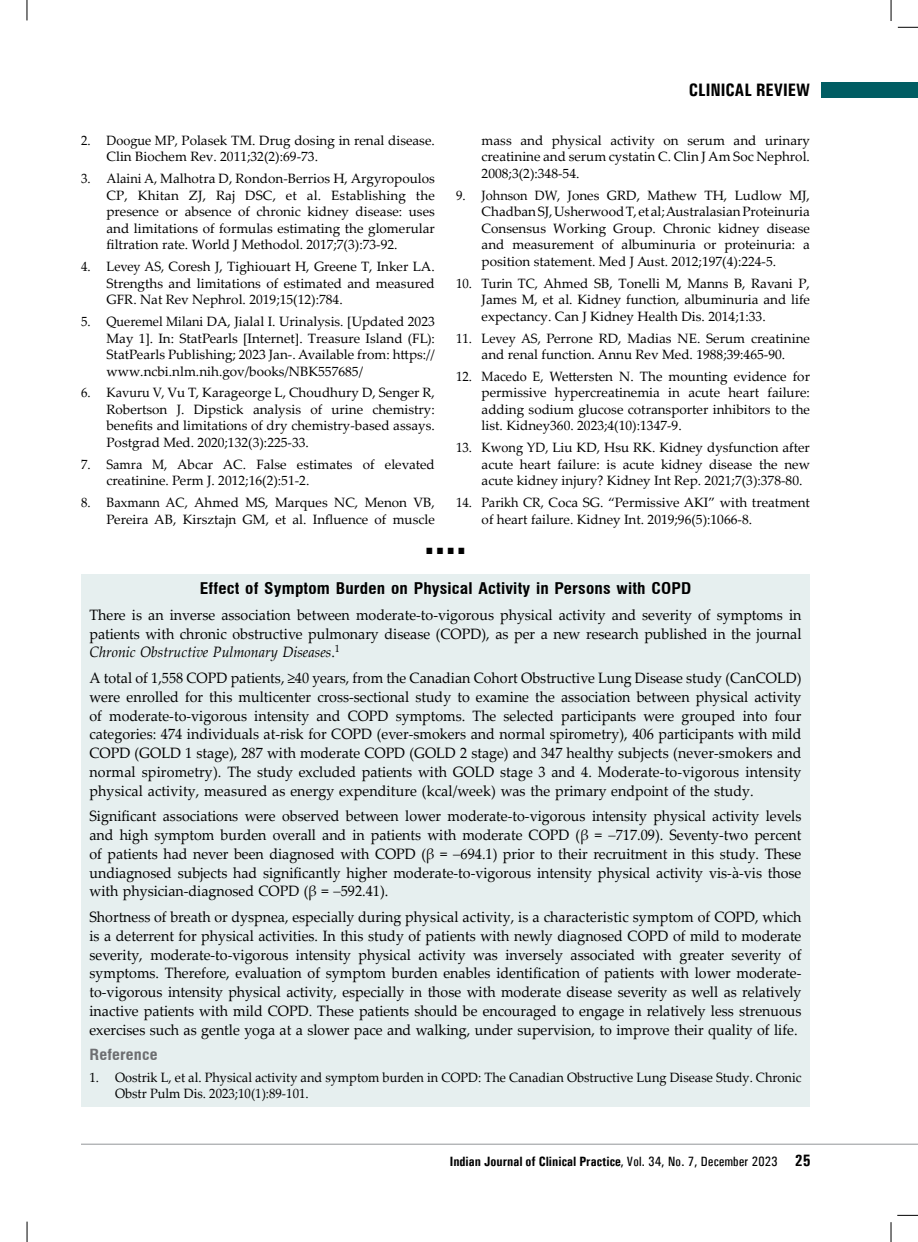
<style>
.page{position:relative;width:918px;height:1242px;background:#fff}
.page>*{position:absolute;margin:0;border:0;box-sizing:border-box;transform-origin:0 0}
.t1{font:700 18px "Univers Condensed";color:#000}
.t2{font:700 condensed 15.75px "Swiss 721 BT";letter-spacing:.01em;color:#000;scale:1.1 1}
.t3{font:15px/18.8px "Palatino Linotype";color:#000;text-align:justify;scale:.95 1}
.t4{font:700 condensed 15px "Swiss 721 BT";letter-spacing:.01em;color:#6d6e71;scale:1.1 1}
.t5{font:13.5px/16.5px "Palatino Linotype";color:#000;text-align:justify;scale:.95 1}
.t6{font:13.5px/16.5px "Palatino Linotype";color:#000;text-align:justify}
.t7{font:700 13.5px "Univers Condensed";color:#000}
.t8{font:13.5px "Arial";color:#000;scale:.9 1}
.s1{font-style:italic}
.s2{font-weight:400}
.s3{font-size:16.5px}
</style>
<div class="page">
<div style="left:821px;top:83px;width:97px;height:15px;background:#005d63"></div>
<svg style="left:27px;top:0;width:1px;height:20px"></svg>
<svg style="left:27px;top:1222px;width:1px;height:20px"></svg>
<svg style="left:891px;top:0;width:1px;height:21px"></svg>
<svg style="left:898px;top:27px;width:20px;height:1px"></svg>
<svg style="left:897px;top:1215px;width:21px;height:1px"></svg>
<svg style="left:891px;top:1222px;width:1px;height:20px"></svg>
<hr style="left:81px;top:1144px;width:837px;height:1px;background:#939598">
<div style="left:81px;top:574px;width:729px;height:533px;background:#e6efef"></div>
<p class="t1" style="left:689px;top:79px;width:123px">CLINICAL REVIEW</p>
<p class="t5" style="left:107px;top:132px;width:347px;text-indent:-26px">2. Doogue MP, Polasek TM. Drug dosing in renal disease.<br>Clin Biochem Rev. 2011;32(2):69-73.</p>
<p class="t5" style="left:107px;top:170px;width:347px;text-indent:-26px">3. Alaini A, Malhotra D, Rondon-Berrios H, Argyropoulos CP, Khitan ZJ, Raj DSC, et al. Establishing the presence or absence of chronic kidney disease: uses and limitations of formulas estimating the glomerular filtration rate. World J Methodol. 2017;7(3):73-92.</p>
<p class="t5" style="left:107px;top:258px;width:347px;text-indent:-26px">4. Levey AS, Coresh J, Tighiouart H, Greene T, Inker LA.<br>Strengths and limitations of estimated and measured GFR. Nat Rev Nephrol. 2019;15(12):784.</p>
<p class="t5" style="left:107px;top:313px;width:347px;text-indent:-26px">5. Queremel Milani DA, Jialal I. Urinalysis. [Updated 2023<br>May 1]. In: StatPearls [Internet]. Treasure Island (FL):<br>StatPearls Publishing; 2023 Jan-. Available from: https:// www.ncbi.nlm.nih.gov/books/NBK557685/</p>
<p class="t5" style="left:107px;top:384px;width:347px;text-indent:-26px">6. Kavuru V, Vu T, Karageorge L, Choudhury D, Senger R, Robertson J. Dipstick analysis of urine chemistry: benefits and limitations of dry chemistry-based assays.<br>Postgrad Med. 2020;132(3):225-33.</p>
<p class="t5" style="left:107px;top:456px;width:347px;text-indent:-26px">7. Samra M, Abcar AC. False estimates of elevated creatinine. Perm J. 2012;16(2):51-2.</p>
<p class="t5" style="left:81px;top:494px;width:374px;text-align:right">8. Baxmann AC, Ahmed MS, Marques NC, Menon VB,<br>Pereira AB, Kirsztajn GM, et al. Influence of muscle</p>
<p class="t6" style="left:482px;top:132px;width:330px">mass and physical activity on serum and urinary creatinine and serum cystatin C. Clin J Am Soc Nephrol.<br>2008;3(2):348-54.</p>
<p class="t5" style="left:482px;top:186px;width:347px;text-indent:-26px">9. Johnson DW, Jones GRD, Mathew TH, Ludlow MJ, Chadban SJ, Usherwood T, et al; Australasian Proteinuria Consensus Working Group. Chronic kidney disease and measurement of albuminuria or proteinuria: a position statement. Med J Aust. 2012;197(4):224-5.</p>
<p class="t5" style="left:482px;top:274px;width:347px;text-indent:-26px">10. Turin TC, Ahmed SB, Tonelli M, Manns B, Ravani P, James M, et al. Kidney function, albuminuria and life expectancy. Can J Kidney Health Dis. 2014;1:33.</p>
<p class="t5" style="left:456px;top:329px;width:374px;text-align:center">11. Levey AS, Perrone RD, Madias NE. Serum creatinine and renal function. Annu Rev Med. 1988;39:465-90.</p>
<p class="t5" style="left:482px;top:368px;width:347px;text-indent:-26px">12. Macedo E, Wettersten N. The mounting evidence for permissive hypercreatinemia in acute heart failure: adding sodium glucose cotransporter inhibitors to the list. Kidney360. 2023;4(10):1347-9.</p>
<p class="t5" style="left:482px;top:439px;width:347px;text-indent:-26px">13. Kwong YD, Liu KD, Hsu RK. Kidney dysfunction after acute heart failure: is acute kidney disease the new acute kidney injury? Kidney Int Rep. 2021;7(3):378-80.</p>
<p class="t5" style="left:482px;top:494px;width:347px;text-indent:-26px">14. Parikh CR, Coca SG. “Permissive AKI” with treatment of heart failure. Kidney Int. 2019;96(5):1066-8.</p>
<p class="t8" style="left:426px;top:540px;width:45px">■ ■ ■ ■</p>
<p class="t2" style="left:200px;top:579px;width:448px">Effect of Symptom Burden on Physical Activity in Persons with COPD</p>
<p class="t3" style="left:90px;top:605px;width:751px">There is an inverse association between moderate-to-vigorous physical activity and severity of symptoms in patients with chronic obstructive pulmonary disease (COPD), as per a new research published in the journal <span class="s1">Chronic Obstructive Pulmonary Diseases</span>.<sup>1</sup></p>
<p class="t3" style="left:89px;top:668px;width:751px">A total of 1,558 COPD patients, ≥40 years, from the Canadian Cohort Obstructive Lung Disease study (CanCOLD) were enrolled for this multicenter cross-sectional study to examine the association between physical activity of moderate-to-vigorous intensity and COPD symptoms. The selected participants were grouped into four categories: 474 individuals at-risk for COPD (ever-smokers and normal spirometry), 406 participants with mild COPD (GOLD 1 stage), 287 with moderate COPD (GOLD 2 stage) and 347 healthy subjects (never-smokers and normal spirometry). The study excluded patients with GOLD stage 3 and 4. Moderate-to-vigorous intensity physical activity, measured as energy expenditure (kcal/week) was the primary endpoint of the study.</p>
<p class="t3" style="left:89px;top:806px;width:751px">Significant associations were observed between lower moderate-to-vigorous intensity physical activity levels and high symptom burden overall and in patients with moderate COPD (β = 717.09). Seventy-two percent of patients had never been diagnosed with COPD (β = 694.1) prior to their recruitment in this study. These undiagnosed subjects had significantly higher moderate-to-vigorous intensity physical activity vis-à-vis those with physician-diagnosed COPD (β = 592.41).</p>
<p class="t3" style="left:89px;top:907px;width:751px">Shortness of breath or dyspnea, especially during physical activity, is a characteristic symptom of COPD, which is a deterrent for physical activities. In this study of patients with newly diagnosed COPD of mild to moderate severity, moderate-to-vigorous intensity physical activity was inversely associated with greater severity of symptoms. Therefore, evaluation of symptom burden enables identification of patients with lower moderate&shy;to-vigorous intensity physical activity, especially in those with moderate disease severity as well as relatively inactive patients with mild COPD. These patients should be encouraged to engage in relatively less strenuous exercises such as gentle yoga at a slower pace and walking, under supervision, to improve their quality of life.</p>
<p class="t4" style="left:90px;top:1045px;width:63px">Reference</p>
<p class="t5" style="left:115px;top:1068px;width:724px;text-indent:-26px">1. Oostrik L, et al. Physical activity and symptom burden in COPD: The Canadian Obstructive Lung Disease Study. Chronic<br>Obstr Pulm Dis. 2023;10(1):89-101.</p>
<p class="t7" style="left:450px;top:1153px;width:362px">Indian Journal of Clinical Practice<span class="s2">, Vol. 34, No. 7, December 2023</span> <span class="s3">25</span></p>
</div>
